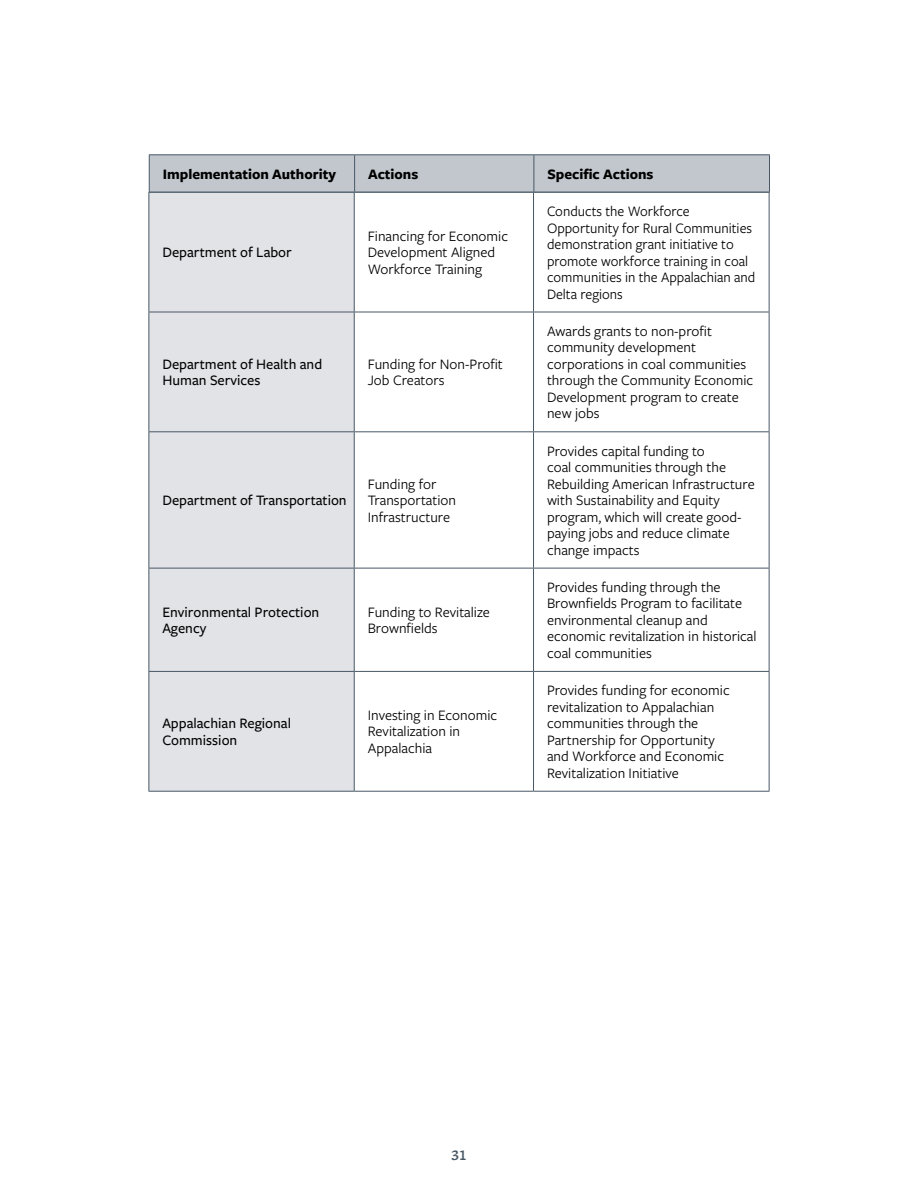
<style>
.page{position:relative;width:918px;height:1188px;background:#fff}
.page>*{position:absolute;margin:0;border:0;box-sizing:border-box;transform-origin:0 0}
.t1{font:15px/16.5px "Freight Sans Pro";color:#000}
.t2{font:500 15px/16.5px "Freight Sans Pro";color:#000}
.t3{font:700 15px "Freight Sans Pro";color:#000}
.t4{font:600 15px "Freight Micro Pro";color:#485865}
</style>
<div class="page">
<div style="left:149px;top:193px;width:205px;height:598px;background:#e1e3e7"></div>
<hr style="left:148px;top:192px;width:206px;height:1px;background:#485865">
<hr style="left:354px;top:193px;width:1px;height:119px;background:#485865">
<hr style="left:533px;top:193px;width:1px;height:119px;background:#485865">
<hr style="left:148px;top:312px;width:206px;height:1px;background:#485865">
<hr style="left:354px;top:312px;width:180px;height:1px;background:#485865">
<hr style="left:354px;top:312px;width:1px;height:119px;background:#485865">
<hr style="left:534px;top:312px;width:236px;height:1px;background:#485865">
<hr style="left:533px;top:312px;width:1px;height:119px;background:#485865">
<hr style="left:148px;top:431px;width:206px;height:1px;background:#485865">
<hr style="left:354px;top:431px;width:180px;height:1px;background:#485865">
<hr style="left:354px;top:432px;width:1px;height:136px;background:#485865">
<hr style="left:534px;top:431px;width:236px;height:1px;background:#485865">
<hr style="left:533px;top:432px;width:1px;height:136px;background:#485865">
<hr style="left:148px;top:568px;width:206px;height:1px;background:#485865">
<hr style="left:354px;top:568px;width:180px;height:1px;background:#485865">
<hr style="left:354px;top:568px;width:1px;height:103px;background:#485865">
<hr style="left:534px;top:568px;width:236px;height:1px;background:#485865">
<hr style="left:533px;top:568px;width:1px;height:103px;background:#485865">
<hr style="left:148px;top:671px;width:206px;height:1px;background:#485865">
<hr style="left:354px;top:671px;width:180px;height:1px;background:#485865">
<hr style="left:354px;top:672px;width:1px;height:119px;background:#485865">
<hr style="left:534px;top:671px;width:236px;height:1px;background:#485865">
<hr style="left:533px;top:672px;width:1px;height:119px;background:#485865">
<hr style="left:148px;top:193px;width:1px;height:119px;background:#485865">
<hr style="left:769px;top:193px;width:1px;height:119px;background:#485865">
<hr style="left:148px;top:312px;width:1px;height:119px;background:#485865">
<hr style="left:769px;top:312px;width:1px;height:119px;background:#485865">
<hr style="left:148px;top:432px;width:1px;height:136px;background:#485865">
<hr style="left:769px;top:432px;width:1px;height:136px;background:#485865">
<hr style="left:148px;top:568px;width:1px;height:103px;background:#485865">
<hr style="left:769px;top:568px;width:1px;height:103px;background:#485865">
<hr style="left:148px;top:672px;width:1px;height:119px;background:#485865">
<hr style="left:769px;top:672px;width:1px;height:119px;background:#485865">
<hr style="left:148px;top:791px;width:206px;height:1px;background:#485865">
<hr style="left:354px;top:791px;width:180px;height:1px;background:#485865">
<hr style="left:534px;top:791px;width:236px;height:1px;background:#485865">
<div style="left:150px;top:155px;width:619px;height:37px;background:#c2c7cd"></div>
<hr style="left:354px;top:155px;width:1px;height:37px;background:#485865">
<hr style="left:534px;top:155px;width:1px;height:37px;background:#485865">
<hr style="left:149px;top:192px;width:206px;height:1px;background:#485865">
<hr style="left:355px;top:192px;width:179px;height:1px;background:#485865">
<hr style="left:534px;top:192px;width:236px;height:1px;background:#485865">
<hr style="left:149px;top:154px;width:206px;height:1px;background:#485865">
<hr style="left:149px;top:155px;width:1px;height:37px;background:#485865">
<hr style="left:355px;top:154px;width:179px;height:1px;background:#485865">
<hr style="left:534px;top:154px;width:236px;height:1px;background:#485865">
<hr style="left:769px;top:155px;width:1px;height:37px;background:#485865">
<p class="t3" style="left:163px;top:163px;width:175px">Implementation Authority</p>
<p class="t3" style="left:368px;top:163px;width:52px">Actions</p>
<p class="t3" style="left:547px;top:163px;width:108px">Specific Actions</p>
<p class="t2" style="left:162px;top:244px;width:131px">Department of Labor</p>
<p class="t1" style="left:368px;top:227px;width:142px">Financing for Economic<br>Development Aligned<br>Workforce Training</p>
<p class="t2" style="left:162px;top:355px;width:161px">Department of Health and<br>Human Services</p>
<p class="t1" style="left:368px;top:355px;width:137px">Funding for Non-Profit<br>Job Creators</p>
<p class="t2" style="left:162px;top:491px;width:186px">Department of Transportation</p>
<p class="t1" style="left:368px;top:475px;width:90px">Funding for<br>Transportation<br>Infrastructure</p>
<p class="t2" style="left:162px;top:603px;width:158px">Environmental Protection<br>Agency</p>
<p class="t1" style="left:368px;top:603px;width:124px">Funding to Revitalize<br>Brownfields</p>
<p class="t2" style="left:162px;top:715px;width:130px">Appalachian Regional<br>Commission</p>
<p class="t1" style="left:368px;top:706px;width:131px">Investing in Economic<br>Revitalization in<br>Appalachia</p>
<p class="t1" style="left:547px;top:202px;width:210px">Conducts the Workforce<br>Opportunity for Rural Communities demonstration grant initiative to promote workforce training in coal communities in the Appalachian and<br>Delta regions</p>
<p class="t1" style="left:547px;top:322px;width:208px">Awards grants to non-profit community development corporations in coal communities through the Community Economic<br>Development program to create new jobs</p>
<p class="t1" style="left:547px;top:442px;width:209px">Provides capital funding to<br>coal communities through the<br>Rebuilding American Infrastructure with Sustainability and Equity program, which will create good&shy;paying jobs and reduce climate change impacts</p>
<p class="t1" style="left:547px;top:578px;width:211px">Provides funding through the<br>Brownfields Program to facilitate environmental cleanup and economic revitalization in historical coal communities</p>
<p class="t1" style="left:547px;top:681px;width:184px">Provides funding for economic revitalization to Appalachian communities through the<br>Partnership for Opportunity and Workforce and Economic<br>Revitalization Initiative</p>
<p class="t4" style="left:452px;top:1145px;width:16px">31</p>
</div>
